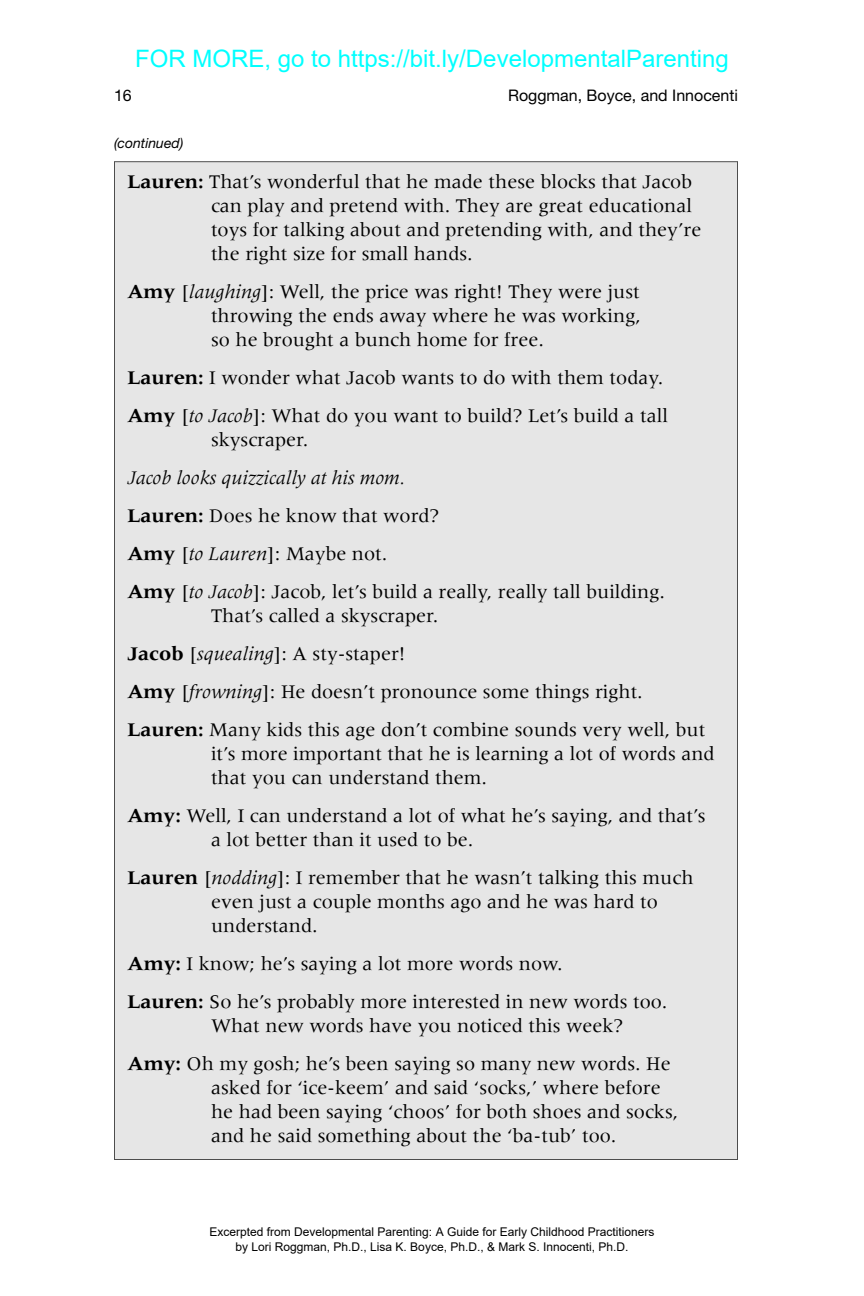
<style>
.page{position:relative;width:864px;height:1296px;background:#fff}
.page>*{position:absolute;margin:0;border:0;box-sizing:border-box;transform-origin:0 0}
.t1{font:24px "Arial";color:#0ff}
.t2{font:20px/24px "Meridien";color:#000}
.t3{font:16px "Helvetica Neue";color:#000}
.t4{font:italic 14px "Helvetica Neue";color:#000}
.t5{font:12px/14.4px "Arial";color:#000;text-align:center}
.s1{font-weight:700}
.s2{font-style:italic}
</style>
<div class="page">
<div style="left:115px;top:162px;width:622px;height:997px;background:#e6e6e6"></div>
<p class="t1" style="left:135px;top:42px;width:595px">FOR MORE, go to https://bit.ly/DevelopmentalParenting</p>
<p class="t3" style="left:114px;top:90px;width:19px">16</p>
<p class="t3" style="left:508px;top:90px;width:231px">Roggman, Boyce, and Innocenti</p>
<p class="t4" style="left:114px;top:138px;width:71px">(continued)</p>
<p class="t2" style="left:211px;top:172px;width:492px;text-indent:-84px"><span class="s1">Lauren:</span> That’s wonderful that he made these blocks that Jacob can play and pretend with. They are great educational toys for talking about and pretending with, and they’re the right size for small hands.</p>
<p class="t2" style="left:211px;top:282px;width:431px;text-align:justify;text-indent:-84px"><span class="s1">Amy</span> [<span class="s2">laughing</span>]: Well, the price was right! They were just throwing the ends away where he was working, so he brought a bunch home for free.</p>
<p class="t2" style="left:127px;top:361px;width:542px;line-height:38px"><span class="s1">Lauren:</span> I wonder what Jacob wants to do with them today.<br><span class="s1">Amy</span> [<span class="s2">to Jacob</span>]: What do you want to build? Let’s build a tall</p>
<p class="t2" style="left:211px;top:430px;width:99px">skyscraper.</p>
<p class="t2" style="left:127px;top:461px;width:539px;line-height:38px"><span class="s2">Jacob looks quizzically at his mom.<br></span><span class="s1">Lauren:</span> Does he know that word?<br><span class="s1">Amy</span> [<span class="s2">to Lauren</span>]: Maybe not.<br><span class="s1">Amy</span> [<span class="s2">to Jacob</span>]: Jacob, let’s build a really, really tall building.</p>
<p class="t2" style="left:127px;top:599px;width:580px;line-height:38px;text-indent:84px">That’s called a skyscraper.<br><span class="s1">Jacob</span> [<span class="s2">squealing</span>]: A sty-staper!<br><span class="s1">Amy</span> [<span class="s2">frowning</span>]: He doesn’t pronounce some things right.<br><span class="s1">Lauren:</span> Many kids this age don’t combine sounds very well, but</p>
<p class="t2" style="left:211px;top:744px;width:505px">it’s more important that he is learning a lot of words and that you can understand them.</p>
<p class="t2" style="left:211px;top:806px;width:496px;text-indent:-84px"><span class="s1">Amy:</span> Well, I can understand a lot of what he’s saying, and that’s a lot better than it used to be.</p>
<p class="t2" style="left:211px;top:868px;width:484px;text-indent:-84px"><span class="s1">Lauren</span> [<span class="s2">nodding</span>]: I remember that he wasn’t talking this much even just a couple months ago and he was hard to understand.</p>
<p class="t2" style="left:127px;top:947px;width:542px;line-height:38px"><span class="s1">Amy:</span> I know; he’s saying a lot more words now.<br><span class="s1">Lauren:</span> So he’s probably more interested in new words too.</p>
<p class="t2" style="left:127px;top:1009px;width:545px;line-height:38px;text-indent:84px">What new words have you noticed this week?<br><span class="s1">Amy:</span> Oh my gosh; he’s been saying so many new words. He</p>
<p class="t2" style="left:211px;top:1078px;width:469px">asked for ‘ice-keem’ and said ‘socks,’ where before he had been saying ‘choos’ for both shoes and socks, and he said something about the ‘ba-tub’ too.</p>
<p class="t5" style="left:210px;top:1225px;width:446px">Excerpted from Developmental Parenting: A Guide for Early Childhood Practitioners by Lori Roggman, Ph.D., Lisa K. Boyce, Ph.D., &amp; Mark S. Innocenti, Ph.D.</p>
</div>
